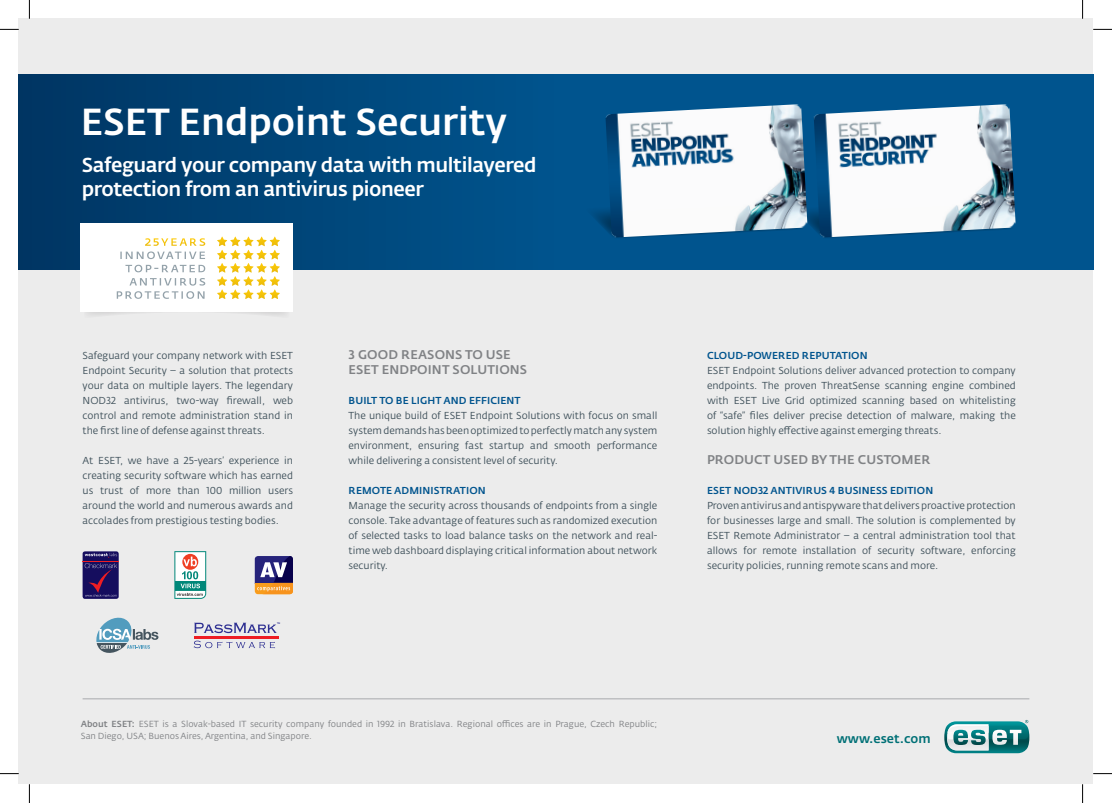
<style>
.page{position:relative;width:1112px;height:803px;background:#fff}
.page>*{position:absolute;margin:0;border:0;box-sizing:border-box;transform-origin:0 0}
.t1{font:500 37.25px "Fedra Sans Alt Pro";color:#fff}
.t2{font:500 20px/24px "Fedra Sans Alt Pro";letter-spacing:-.02em;color:#fff}
.t3{font:500 12.5px/15px "Fedra Sans Alt Pro";letter-spacing:.01em;color:#808285}
.t4{font:500 12.5px "Fedra Sans Alt Pro";color:#007076}
.t5{font:10px/15px "Fedra Sans Alt Pro";color:#3d4f59;text-align:justify}
.t6{font:500 10px "Fedra Sans Alt Pro";letter-spacing:.01em;color:#00548e}
.t7{font:8.75px/12.5px "Fedra Sans Alt Pro";color:#808285}
.s1{font-weight:500}
</style>
<div class="page">
<div style="left:19px;top:19px;width:1073px;height:765px;background:#ececec"></div>
<div style="left:19px;top:74px;width:1073px;height:195px;background:linear-gradient(to right,#003d6d,#005c99)"></div>
<svg style="left:580px;top:194px;width:439px;height:46px;background:#00528b"></svg>
<img style="left:605px;top:104px;width:202px;height:134px">
<img style="left:813px;top:104px;width:202px;height:134px">
<svg style="left:174px;top:551px;width:32px;height:48px;background:#abc3bd"></svg>
<div style="left:83px;top:551px;width:36px;height:48px;background:#150d5e;border-radius:2px"></div>
<hr style="left:83px;top:562px;width:36px;height:1px;background:#ee1d23">
<svg style="left:85px;top:553px;width:32px;height:44px"></svg>
<svg style="left:255px;top:556px;width:38px;height:38px"></svg>
<svg style="left:96px;top:617px;width:62px;height:36px"></svg>
<svg style="left:193px;top:622px;width:87px;height:26px"></svg>
<hr style="left:194px;top:636px;width:84px;height:3px;background:#ee1d23">
<hr style="left:83px;top:698px;width:946px;height:1px;background:#a8a9ad">
<svg style="left:944px;top:720px;width:85px;height:33px"></svg>
<div style="left:81px;top:223px;width:212px;height:89px;background:#fff"></div>
<svg style="left:87px;top:237px;width:199px;height:79px"></svg>
<svg style="left:0;top:29px;width:19px;height:1px"></svg>
<svg style="left:1092px;top:29px;width:19px;height:1px"></svg>
<svg style="left:0;top:773px;width:19px;height:1px"></svg>
<svg style="left:1092px;top:773px;width:19px;height:1px"></svg>
<svg style="left:29px;top:0;width:1px;height:19px"></svg>
<svg style="left:29px;top:784px;width:1px;height:19px"></svg>
<svg style="left:1081px;top:0;width:2px;height:19px"></svg>
<svg style="left:1082px;top:784px;width:1px;height:19px"></svg>
<h1 class="t1" style="left:81px;top:99px;width:427px">ESET ENDPOINT SECURITY</h1>
<h2 class="t2" style="left:82px;top:153px;width:456px">SAFEGUARD YOUR COMPANY DATA WITH MULTILAYERED<br>PROTECTION FROM AN ANTIVIRUS PIONEER</h2>
<p class="t5" style="left:83px;top:348px;width:212px">Safeguard your company network with ESET Endpoint Security – a solution that protects your data on multiple layers. The legendary NOD32 antivirus, two-way firewall, web control and remote administration stand in the first line of defense against threats.</p>
<p class="t5" style="left:83px;top:453px;width:212px">At ESET, we have a 25-years’ experience in creating security software which has earned us trust of more than 100 million users around the world and numerous awards and accolades from prestigious testing bodies.</p>
<p class="t3" style="left:348px;top:348px;width:164px">3 GOOD REASONS TO USE<br>ESE</p>
<p class="t3" style="left:371px;top:363px;width:157px">T ENDPOINT SOLUTIONS</p>
<p class="t6" style="left:348px;top:395px;width:172px">BUILT TO BE LIGHT AND EFFICIENT</p>
<p class="t5" style="left:348px;top:408px;width:310px">The unique build of ESET Endpoint Solutions with focus on small system demands has been optimized to perfectly match any system environment, ensuring fast startup and smooth performance while delivering a consistent level of security.</p>
<p class="t6" style="left:348px;top:485px;width:139px">REMOTE ADMINISTRATION</p>
<p class="t5" style="left:348px;top:498px;width:310px">Manage the security across thousands of endpoints from a single console. Take advantage of features such as randomized execution of selected tasks to load balance tasks on the network and real&shy;time web dashboard displaying critical information about network security.</p>
<p class="t6" style="left:706px;top:350px;width:162px">CLOUD-POWERED REPUTATION</p>
<p class="t5" style="left:706px;top:363px;width:310px">ESET Endpoint Solutions deliver advanced protection to company endpoints. The proven ThreatSense scanning engine combined with ESET Live Grid optimized scanning based on whitelisting of “safe” files deliver precise detection of malware, making the solution highly effective against emerging threats.</p>
<p class="t3" style="left:707px;top:453px;width:10px">PRO</p>
<p class="t3" style="left:734px;top:453px;width:48px">DUCT USE</p>
<p class="t3" style="left:798px;top:453px;width:104px">D BY THE CUSTOMER</p>
<p class="t6" style="left:706px;top:485px;width:7px">ESE</p>
<p class="t6" style="left:725px;top:485px;width:209px">T NOD32 ANTIVIRUS 4 BUSINESS EDITION</p>
<p class="t5" style="left:706px;top:498px;width:310px">Proven antivirus and antispyware that delivers proactive protection for businesses large and small. The solution is complemented by ESET Remote Administrator – a central administration tool that allows for remote installation of security software, enforcing security policies, running remote scans and more.</p>
<p class="t7" style="left:81px;top:717px;width:578px"><span class="s1">ABOUT ESET:</span> ESET is a Slovak-based IT security company founded in 1992 in Bratislava. Regional offices are in Prague, Czech Republic;<br>San Diego, USA; Buenos Aires, Argentina, and Singapore.</p>
<p class="t4" style="left:836px;top:730px;width:95px">WWW.ESET.COM</p>
</div>
